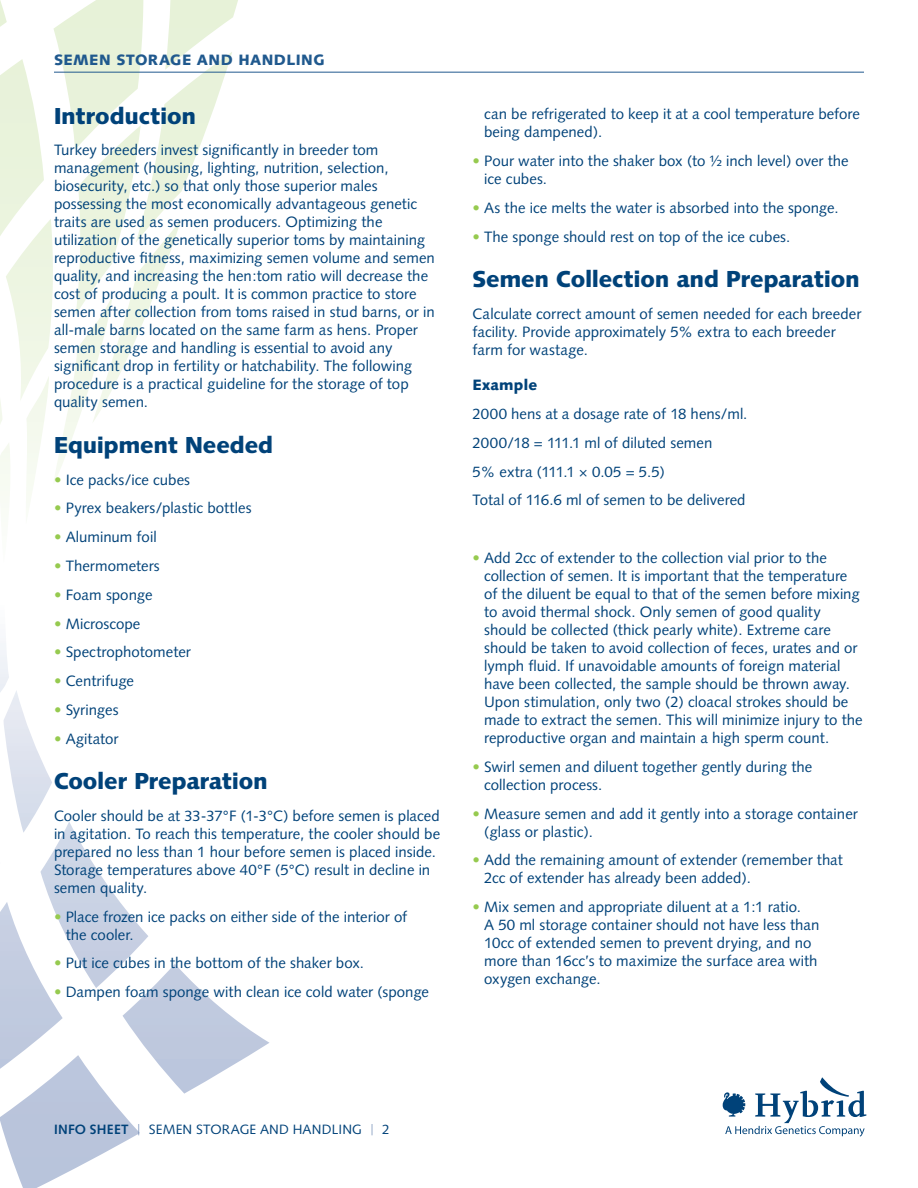
<style>
.page{position:relative;width:918px;height:1188px;background:#fff}
.page>*{position:absolute;margin:0;border:0;box-sizing:border-box;transform-origin:0 0}
.t1{font:24px "Syntax Mdm";letter-spacing:.005em;color:#004279}
.t2{font:15px/18px "Syntax";color:#004279}
.t3{font:900 15px "Syntax";letter-spacing:.03em;color:#20598e}
.t4{font:900 15px "Syntax";color:#004279}
.t5{font:13.5px "Syntax";letter-spacing:.015em;color:#004279}
.t6{font:700 13.5px "Syntax";letter-spacing:.02em;color:#004279}
.s1{color:#96ca4f}
.s2{font-weight:400;color:#6a86b1}
.s3{font-weight:400}
.s4{color:#6a86b1}
</style>
<div class="page">
<svg style="left:0;top:0;width:238px;height:503px"></svg>
<svg style="left:0;top:643px;width:270px;height:545px"></svg>
<svg style="left:723px;top:1077px;width:143px;height:60px"></svg>
<hr style="left:54px;top:72px;width:810px;height:1px;background:#20598e">
<p class="t3" style="left:54px;top:51px;width:272px">SEMEN STORAGE AND HANDLING</p>
<h1 class="t1" style="left:54px;top:100px;width:143px">Introduction</h1>
<p class="t2" style="left:54px;top:141px;width:382px">Turkey breeders invest significantly in breeder tom management (housing, lighting, nutrition, selection, biosecurity, etc.) so that only those superior males possessing the most economically advantageous genetic traits are used as semen producers. Optimizing the utilization of the genetically superior toms by maintaining reproductive fitness, maximizing semen volume and semen quality, and increasing the hen:tom ratio will decrease the cost of producing a poult. It is common practice to store semen after collection from toms raised in stud barns, or in all-male barns located on the same farm as hens. Proper semen storage and handling is essential to avoid any significant drop in fertility or hatchability. The following procedure is a practical guideline for the storage of top quality semen.</p>
<h1 class="t1" style="left:54px;top:429px;width:221px">Equipment Needed</h1>
<p class="t2" style="left:54px;top:470px;width:138px"><span class="s1">•</span> Ice packs/ice cubes</p>
<p class="t2" style="left:54px;top:499px;width:199px"><span class="s1">•</span> Pyrex beakers/plastic bottles</p>
<p class="t2" style="left:54px;top:528px;width:104px"><span class="s1">•</span> Aluminum foil</p>
<p class="t2" style="left:54px;top:557px;width:107px"><span class="s1">•</span> Thermometers</p>
<p class="t2" style="left:54px;top:586px;width:100px"><span class="s1">•</span> Foam sponge</p>
<p class="t2" style="left:54px;top:614px;width:88px"><span class="s1">•</span> Microscope</p>
<p class="t2" style="left:54px;top:643px;width:139px"><span class="s1">•</span> Spectrophotometer</p>
<p class="t2" style="left:54px;top:672px;width:82px"><span class="s1">•</span> Centrifuge</p>
<p class="t2" style="left:54px;top:701px;width:66px"><span class="s1">•</span> Syringes</p>
<p class="t2" style="left:54px;top:730px;width:66px"><span class="s1">•</span> Agitator</p>
<h1 class="t1" style="left:54px;top:765px;width:215px">Cooler Preparation</h1>
<p class="t2" style="left:54px;top:807px;width:388px">Cooler should be at 33-37°F (1-3°C) before semen is placed in agitation. To reach this temperature, the cooler should be prepared no less than 1 hour before semen is placed inside.<br>Storage temperatures above 40°F (5°C) result in decline in semen quality.</p>
<p class="t2" style="left:66px;top:908px;width:343px;text-indent:-12px"><span class="s1">•</span> Place frozen ice packs on either side of the interior of the cooler.</p>
<p class="t2" style="left:54px;top:954px;width:312px"><span class="s1">•</span> Put ice cubes in the bottom of the shaker box.</p>
<p class="t2" style="left:54px;top:983px;width:377px"><span class="s1">•</span> Dampen foam sponge with clean ice cold water (sponge</p>
<p class="t2" style="left:484px;top:105px;width:377px">can be refrigerated to keep it at a cool temperature before being dampened).</p>
<p class="t2" style="left:484px;top:152px;width:366px;text-indent:-12px"><span class="s1">•</span> Pour water into the shaker box (to ½ inch level) over the ice cubes.</p>
<p class="t2" style="left:472px;top:199px;width:368px"><span class="s1">•</span> As the ice melts the water is absorbed into the sponge.</p>
<p class="t2" style="left:472px;top:227px;width:319px"><span class="s1">•</span> The sponge should rest on top of the ice cubes.</p>
<h1 class="t1" style="left:472px;top:263px;width:388px">Semen Collection and Preparation</h1>
<p class="t2" style="left:472px;top:305px;width:390px">Calculate correct amount of semen needed for each breeder facility. Provide approximately 5% extra to each breeder farm for wastage.</p>
<p class="t4" style="left:472px;top:376px;width:66px">EXAMPLE</p>
<p class="t2" style="left:472px;top:400px;width:276px;line-height:28.8px">2000 hens at a dosage rate of 18 hens/ml.<br>2000/18 = 111.1 ml of diluted semen<br>5% extra (111.1 × 0.05 = 5.5)<br>Total of 116.6 ml of semen to be delivered</p>
<p class="t2" style="left:484px;top:549px;width:380px;text-indent:-12px"><span class="s1">•</span> Add 2cc of extender to the collection vial prior to the collection of semen. It is important that the temperature of the diluent be equal to that of the semen before mixing to avoid thermal shock. Only semen of good quality should be collected (thick pearly white). Extreme care should be taken to avoid collection of feces, urates and or lymph fluid. If unavoidable amounts of foreign material have been collected, the sample should be thrown away.<br>Upon stimulation, only two (2) cloacal strokes should be made to extract the semen. This will minimize injury to the reproductive organ and maintain a high sperm count.</p>
<p class="t2" style="left:484px;top:758px;width:330px;text-indent:-12px"><span class="s1">•</span> Swirl semen and diluent together gently during the collection process.</p>
<p class="t2" style="left:484px;top:805px;width:375px;text-indent:-12px"><span class="s1">•</span> Measure semen and add it gently into a storage container (glass or plastic).</p>
<p class="t2" style="left:484px;top:851px;width:360px;text-indent:-12px"><span class="s1">•</span> Add the remaining amount of extender (remember that<br>2cc of extender has already been added).</p>
<p class="t2" style="left:484px;top:898px;width:337px;text-indent:-12px"><span class="s1">•</span> Mix semen and appropriate diluent at a 1:1 ratio.<br>A 50 ml storage container should not have less than 10cc of extended semen to prevent drying, and no more than 16cc’s to maximize the surface area with oxygen exchange.</p>
<p class="t6" style="left:54px;top:1122px;width:112px">INFO SHEET <span class="s2">|</span> <span class="s3">Seme</span></p>
<p class="t5" style="left:183px;top:1121px;width:209px">n Storage And Handling <span class="s4">|</span> 2</p>
</div>
